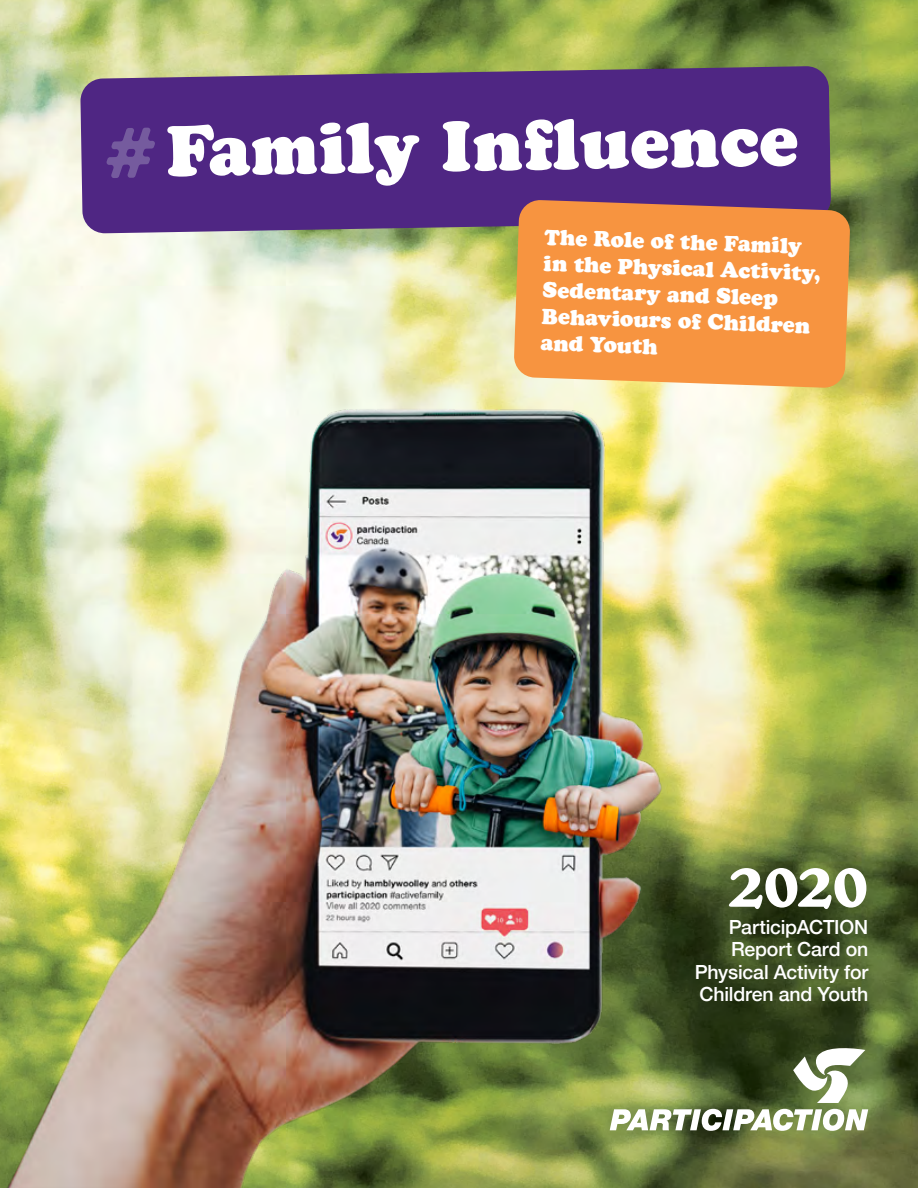
<style>
.page{position:relative;width:918px;height:1188px;background:#fff}
.page>*{position:absolute;margin:0;border:0;box-sizing:border-box;transform-origin:0 0}
.t1{font:900 68.55px "Cooper BT";color:#fff}
.t2{font:700 60px "Cooper BT";color:#fff}
.t3{font:900 21px/26.4px "Cooper BT";color:#fff}
.t4{font:500 19.5px/22.5px "Helvetica Neue";letter-spacing:-.01em;color:#fff;text-align:right}
</style>
<div class="page">
<img style="left:0;top:0;width:918px;height:1188px">
<div style="left:80px;top:66px;width:751px;height:168px;background:#4f2683"></div>
<div style="left:514px;top:200px;width:336px;height:188px;background:#f79440"></div>
<svg style="left:106px;top:128px;width:49px;height:50px;background:#614090"></svg>
<img style="left:0;top:328px;width:687px;height:860px">
<svg style="left:793px;top:1048px;width:72px;height:55px"></svg>
<svg style="left:610px;top:1109px;width:258px;height:22px"></svg>
<p class="t1" style="left:166px;top:110px;width:633px;rotate:-1deg">Family Infl uence</p>
<p class="t3" style="left:545px;top:224px;width:279px;rotate:2deg">The Role of the Family in the Physical Activity,<br>Sedentary and Sleep<br>Behaviours of Children and Youth</p>
<p class="t2" style="left:729px;top:848px;width:141px">2020</p>
<p class="t4" style="left:695px;top:914px;width:175px">ParticipACTION<br>Report Card on<br>Physical Activity for<br>Children and Youth</p>
</div>
